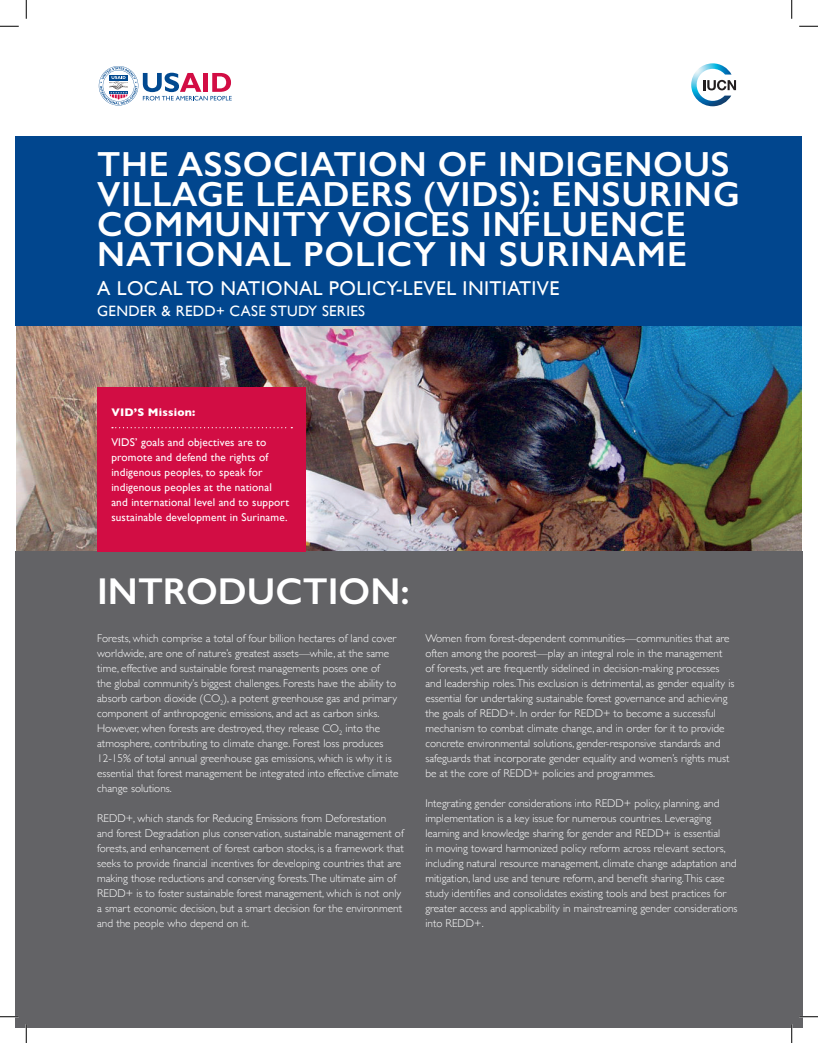
<style>
.page{position:relative;width:818px;height:1043px;background:#fff}
.page>*{position:absolute;margin:0;border:0;box-sizing:border-box;transform-origin:0 0}
.t1{font:600 37.5px "Gill Sans";color:#fff}
.t2{font:600 35px/30px "Gill Sans";letter-spacing:.03em;color:#fff}
.t3{font:20px "Gill Sans";letter-spacing:.02em;color:#fff}
.t4{font:15px "Gill Sans";letter-spacing:.02em;color:#fff}
.t5{font:300 11.25px/15px "Gill Sans";color:#fff}
.t6{font:11.25px/15px "Gill Sans";letter-spacing:.015em;color:#fff}
.t7{font:700 11.25px "Gill Sans";letter-spacing:.015em;color:#fff}
</style>
<div class="page">
<img style="left:16px;top:325px;width:785px;height:226px">
<div style="left:15px;top:551px;width:787px;height:477px;background:#636366"></div>
<div style="left:16px;top:136px;width:786px;height:189px;background:#01468e"></div>
<div style="left:97px;top:387px;width:209px;height:164px;background:#d20d44"></div>
<svg style="left:112px;top:427px;width:180px;height:1px"></svg>
<svg style="left:99px;top:66px;width:133px;height:39px"></svg>
<img style="left:691px;top:63px;width:40px;height:43px">
<svg style="left:703px;top:80px;width:33px;height:10px"></svg>
<svg style="left:0;top:25px;width:19px;height:2px"></svg>
<svg style="left:799px;top:25px;width:19px;height:2px"></svg>
<svg style="left:0;top:1016px;width:19px;height:1px"></svg>
<svg style="left:799px;top:1015px;width:19px;height:2px"></svg>
<svg style="left:25px;top:0;width:2px;height:19px"></svg>
<svg style="left:25px;top:1024px;width:2px;height:18px"></svg>
<svg style="left:791px;top:0;width:1px;height:19px"></svg>
<svg style="left:791px;top:1024px;width:1px;height:18px"></svg>
<h2 class="t2" style="left:97px;top:149px;width:644px">THE ASSOCIATION OF INDIGENOUS<br>VILLAGE LEADERS (VIDS): ENSURING<br>COMMUNITY VOICES INFLUENCE<br>NATIONAL POLICY IN SURINAME</h2>
<h3 class="t3" style="left:97px;top:276px;width:464px">A LOCAL TO NATIONAL POLICY-LEVEL INITIATIVE</h3>
<h3 class="t4" style="left:97px;top:302px;width:269px">GENDER &amp; REDD+ CASE STUDY SERIES</h3>
<p class="t7" style="left:111px;top:404px;width:85px">VID’S Mission:</p>
<p class="t6" style="left:111px;top:435px;width:179px">VIDS’ goals and objectives are to promote and defend the rights of indigenous peoples, to speak for indigenous peoples at the national and international level and to support sustainable development in Suriname.</p>
<h1 class="t1" style="left:97px;top:568px;width:314px">INTRODUCTION:</h1>
<p class="t5" style="left:97px;top:630px;width:303px">Forests, which comprise a total of four billion hectares of land cover worldwide, are one of nature’s greatest assets—while, at the same time, effective and sustainable forest managements poses one of<br>the global community’s biggest challenges. Forests have the ability to absorb carbon dioxide (CO<sub>2</sub>), a potent greenhouse gas and primary component of anthropogenic emissions, and act as carbon sinks.<br>However, when forests are destroyed, they release CO<sub>2</sub> into the atmosphere, contributing to climate change. Forest loss produces 12-15% of total annual greenhouse gas emissions, which is why it is essential that forest management be integrated into effective climate change solutions.</p>
<p class="t5" style="left:97px;top:810px;width:308px">REDD+, which stands for Reducing Emissions from Deforestation and forest Degradation plus conservation, sustainable management of forests, and enhancement of forest carbon stocks, is a framework that seeks to provide financial incentives for developing countries that are making those reductions and conserving forests.The ultimate aim of REDD+ is to foster sustainable forest management, which is not only a smart economic decision, but a smart decision for the environment and the people who depend on it.</p>
<p class="t5" style="left:425px;top:630px;width:310px">Women from forest-dependent communities—communities that are often among the poorest—play an integral role in the management<br>of forests, yet are frequently sidelined in decision-making processes and leadership roles.This exclusion is detrimental, as gender equality is essential for undertaking sustainable forest governance and achieving the goals of REDD+. In order for REDD+ to become a successful mechanism to combat climate change, and in order for it to provide concrete environmental solutions, gender-responsive standards and safeguards that incorporate gender equality and women’s rights must be at the core of REDD+ policies and programmes.</p>
<p class="t5" style="left:425px;top:794px;width:314px">Integrating gender considerations into REDD+ policy, planning, and implementation is a key issue for numerous countries. Leveraging learning and knowledge sharing for gender and REDD+ is essential<br>in moving toward harmonized policy reform across relevant sectors, including natural resource management, climate change adaptation and mitigation, land use and tenure reform, and benefit sharing.This case study identifies and consolidates existing tools and best practices for greater access and applicability in mainstreaming gender considerations into REDD+.</p>
</div>
